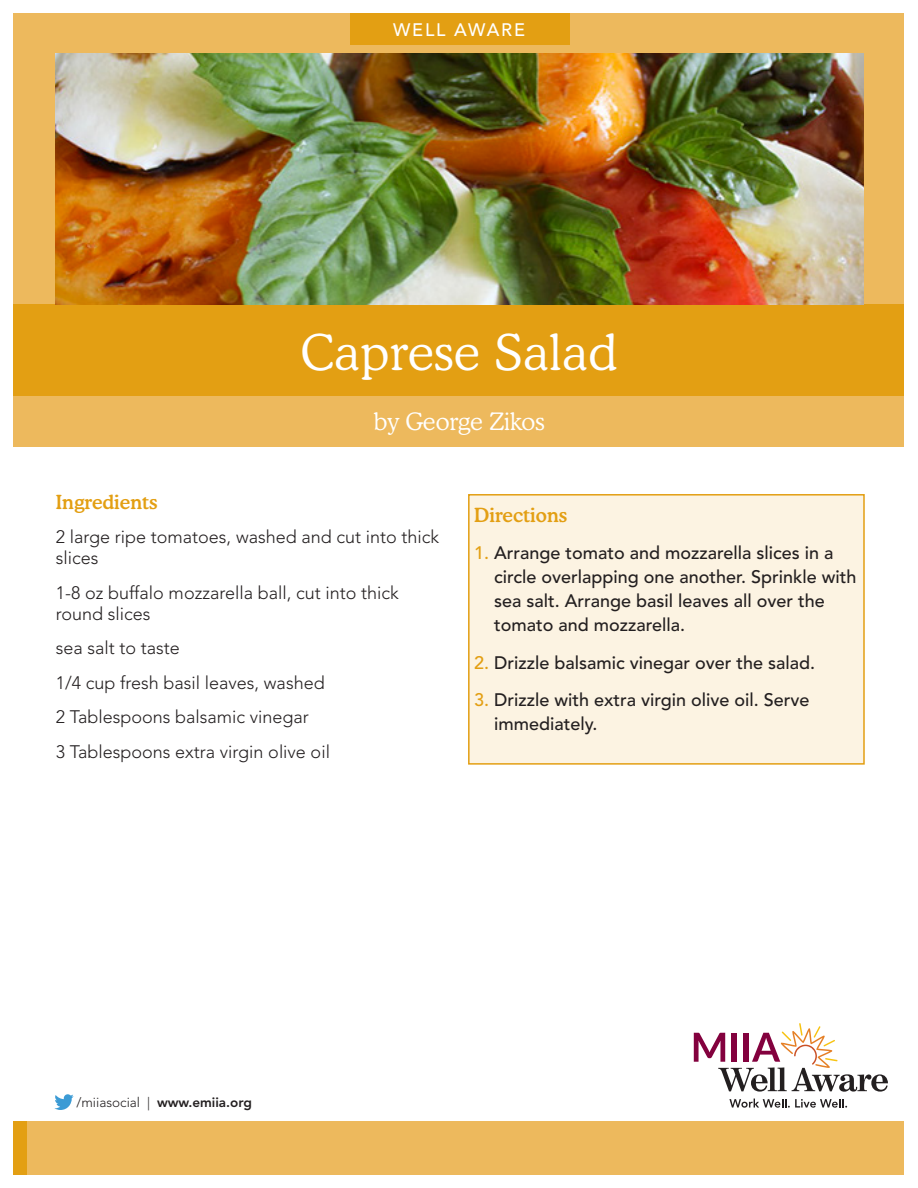
<style>
.page{position:relative;width:918px;height:1188px;background:#fff}
.page>*{position:absolute;margin:0;border:0;box-sizing:border-box;transform-origin:0 0}
.t1{font:300 49.5px "Cooper BT";letter-spacing:.01em;color:#fff}
.t2{font:300 24px "Cooper BT";color:#fff}
.t3{font:500 19.5px "Cooper BT";color:#e39f13}
.t4{font:500 18px/24px "Avenir LT Std";color:#231f20}
.t5{font:300 18px/21px "Avenir LT Std";color:#231f20}
.t6{font:500 18px "Avenir LT Std";letter-spacing:.1em;color:#fff}
.t7{font:800 13.5px "Avenir LT Std";color:#231f20}
.s1{color:#e39f13}
.s2{font-weight:300}
</style>
<div class="page">
<svg style="left:54px;top:1094px;width:20px;height:16px"></svg>
<div style="left:14px;top:14px;width:890px;height:433px;background:#edb95d"></div>
<div style="left:14px;top:1121px;width:890px;height:53px;background:#edb95d"></div>
<div style="left:14px;top:1121px;width:13px;height:53px;background:#e39f13"></div>
<div style="left:14px;top:304px;width:890px;height:92px;background:#e39f13"></div>
<img style="left:56px;top:54px;width:808px;height:250px">
<div style="left:350px;top:14px;width:220px;height:31px;background:#e39f13"></div>
<svg style="left:729px;top:1099px;width:118px;height:9px"></svg>
<svg style="left:694px;top:1023px;width:194px;height:69px"></svg>
<div style="left:469px;top:495px;width:395px;height:269px;background:#fcf3e2"></div>
<div style="left:468px;top:494px;width:397px;height:271px;border:2px solid #e39f13"></div>
<p class="t6" style="left:393px;top:19px;width:133px">WELL AWARE</p>
<p class="t1" style="left:301px;top:322px;width:318px">Caprese Salad</p>
<p class="t2" style="left:374px;top:407px;width:172px">by George Zikos</p>
<p class="t3" style="left:56px;top:490px;width:104px">Ingredients</p>
<p class="t5" style="left:56px;top:526px;width:385px">2 large ripe tomatoes, washed and cut into thick slices</p>
<p class="t5" style="left:56px;top:582px;width:344px">1-8 oz buffalo mozzarella ball, cut into thick round slices</p>
<p class="t5" style="left:56px;top:637px;width:126px">sea salt to taste</p>
<p class="t5" style="left:56px;top:672px;width:270px">1/4 cup fresh basil leaves, washed</p>
<p class="t5" style="left:56px;top:706px;width:255px">2 Tablespoons balsamic vinegar</p>
<p class="t5" style="left:56px;top:741px;width:276px">3 Tablespoons extra virgin olive oil</p>
<p class="t3" style="left:474px;top:503px;width:95px">Directions</p>
<p class="t4" style="left:494px;top:542px;width:364px;text-indent:-20px"><span class="s1">1.</span> Arrange tomato and mozzarella slices in a circle overlapping one another. Sprinkle with sea salt. Arrange basil leaves all over the tomato and mozzarella.</p>
<p class="t4" style="left:474px;top:651px;width:343px"><span class="s1">2.</span> Drizzle balsamic vinegar over the salad.</p>
<p class="t4" style="left:494px;top:689px;width:317px;text-indent:-20px"><span class="s1">3.</span> Drizzle with extra virgin olive oil. Serve immediately.</p>
<p class="t7" style="left:76px;top:1095px;width:177px"><span class="s2">/miiasocial |</span> www.emiia.org</p>
</div>
